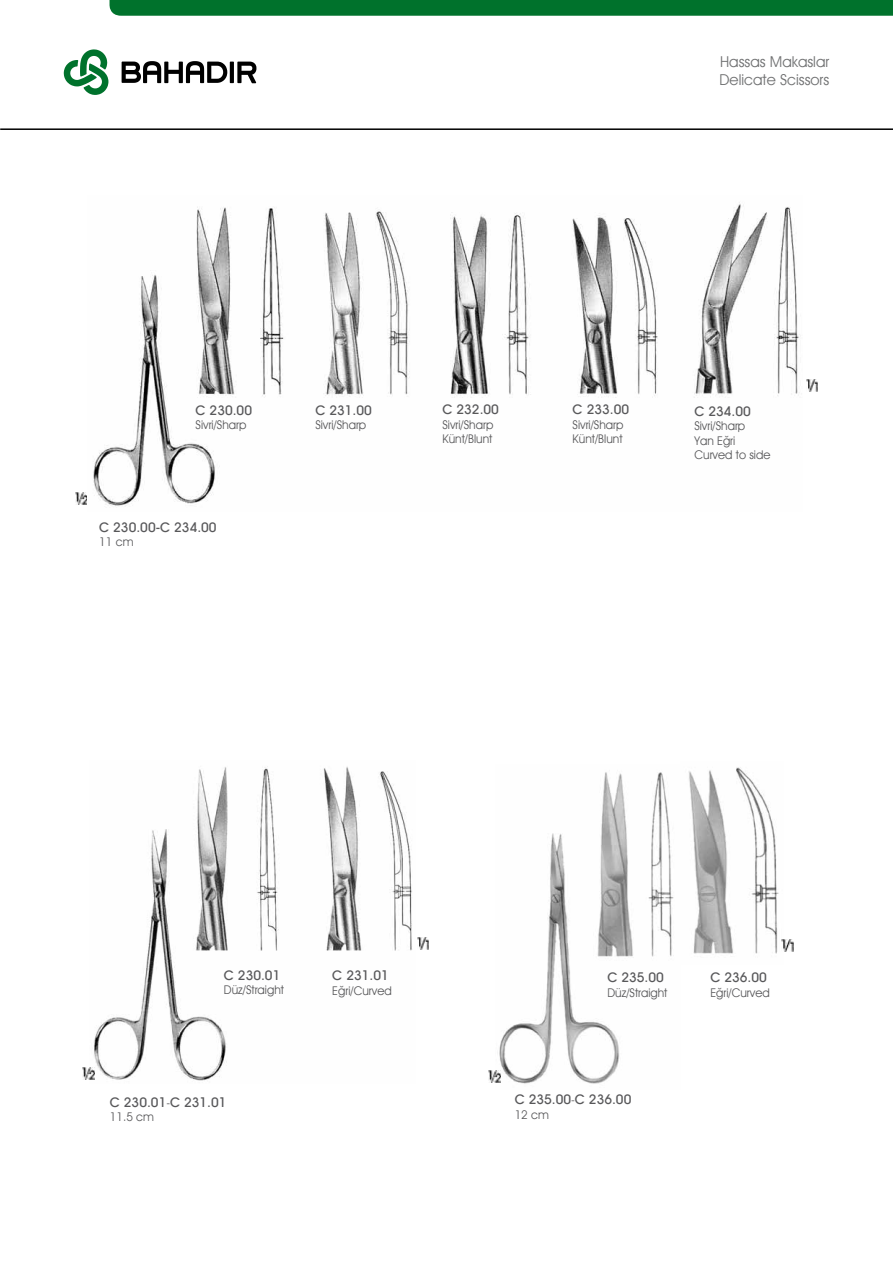
<style>
.page{position:relative;width:893px;height:1263px;background:#fff}
.page>*{position:absolute;margin:0;border:0;box-sizing:border-box;transform-origin:0 0}
.t1{font:15px/18px "Avant Garde IT Cby BT";color:#707172}
.t2{font:500 13.5px "Avant Garde IT Cby BT";color:#58585a}
.t3{font:12px/14.4px "Avant Garde IT Cby BT";color:#58585a}
.s1{font-weight:400;font-size:12px}
</style>
<div class="page">
<div style="left:109px;top:0;width:784px;height:16px;background:#00722c"></div>
<svg style="left:64px;top:49px;width:44px;height:46px"></svg>
<svg style="left:122px;top:61px;width:134px;height:22px"></svg>
<hr style="left:0;top:128px;width:893px;height:2px;background:#000">
<img style="left:688px;top:767px;width:96px;height:187px">
<img style="left:495px;top:772px;width:179px;height:312px">
<svg style="left:782px;top:940px;width:11px;height:11px"></svg>
<svg style="left:75px;top:492px;width:12px;height:12px"></svg>
<svg style="left:488px;top:1070px;width:13px;height:12px"></svg>
<img style="left:93px;top:202px;width:707px;height:304px">
<svg style="left:806px;top:379px;width:12px;height:12px"></svg>
<img style="left:89px;top:766px;width:323px;height:315px">
<svg style="left:82px;top:1068px;width:13px;height:12px"></svg>
<svg style="left:417px;top:937px;width:12px;height:12px"></svg>
<p class="t1" style="left:720px;top:52px;width:111px">Hassas Makaslar<br>Delicate Scissors</p>
<p class="t2" style="left:196px;top:402px;width:58px">C 230.00</p>
<p class="t3" style="left:196px;top:418px;width:52px">Sivri/Sharp</p>
<p class="t2" style="left:99px;top:519px;width:119px">C 230.00-C 234.00</p>
<p class="t3" style="left:99px;top:534px;width:36px">11 cm</p>
<p class="t2" style="left:315px;top:402px;width:58px">C 231.00</p>
<p class="t3" style="left:315px;top:418px;width:52px">Sivri/Sharp</p>
<p class="t2" style="left:442px;top:401px;width:58px">C 232.00</p>
<p class="t3" style="left:442px;top:417px;width:52px">Sivri/Sharp<br>Künt/Blunt</p>
<p class="t2" style="left:573px;top:401px;width:58px">C 233.00</p>
<p class="t3" style="left:573px;top:417px;width:52px">Sivri/Sharp<br>Künt/Blunt</p>
<p class="t2" style="left:694px;top:403px;width:58px">C 234.00</p>
<p class="t3" style="left:694px;top:419px;width:77px">Sivri/Sharp<br>Yan Eğri<br>Curved to side</p>
<p class="t2" style="left:224px;top:966px;width:58px">C 230.01</p>
<p class="t3" style="left:224px;top:982px;width:62px">Düz/Straight</p>
<p class="t2" style="left:110px;top:1093px;width:118px">C 230.01<span class="s1">-</span>C 231.01</p>
<p class="t3" style="left:110px;top:1109px;width:46px">11.5 cm</p>
<p class="t2" style="left:332px;top:967px;width:58px">C 231.01</p>
<p class="t3" style="left:332px;top:983px;width:61px">Eğri/Curved</p>
<p class="t2" style="left:607px;top:969px;width:58px">C 235.00</p>
<p class="t3" style="left:607px;top:985px;width:62px">Düz/Straight</p>
<p class="t2" style="left:515px;top:1091px;width:118px">C 235.00<span class="s1">-</span>C 236.00</p>
<p class="t3" style="left:515px;top:1107px;width:36px">12 cm</p>
<p class="t2" style="left:710px;top:969px;width:58px">C 236.00</p>
<p class="t3" style="left:710px;top:985px;width:61px">Eğri/Curved</p>
</div>
